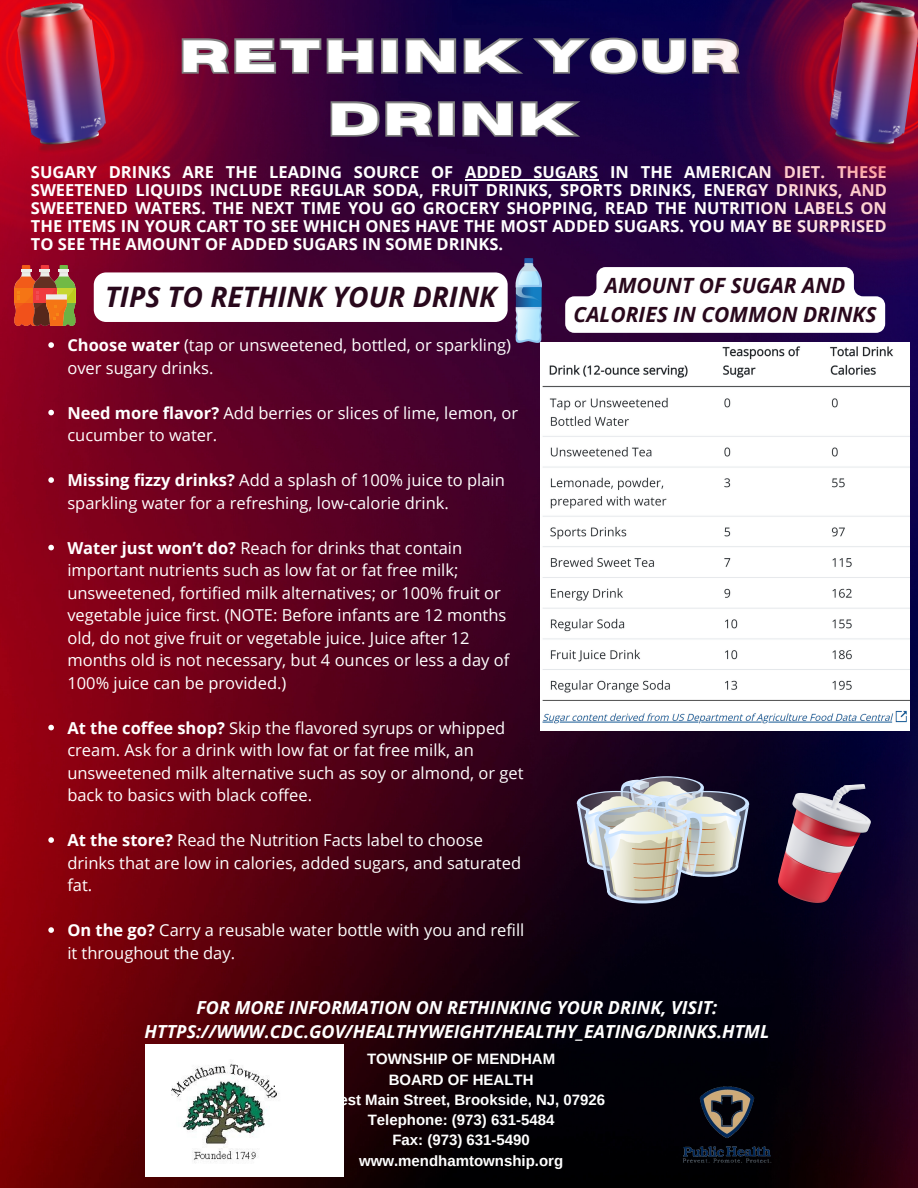
<style>
.page{position:relative;width:918px;height:1188px;background:#fff}
.page>*{position:absolute;margin:0;border:0;box-sizing:border-box;transform-origin:0 0}
.t1{font:700 45px/63px "Horizon";letter-spacing:.095em;color:#fff;text-align:center}
.t2{font:italic 700 28.2px "Open Sans";color:#29081c}
.t3{font:italic 700 21px/29.2px "Open Sans";color:#29081c;text-align:center}
.t4{font:italic 700 18px/24.8px "Open Sans";color:#fff;text-align:center}
.t5{font:16.5px/22.5px "Open Sans";color:#fff}
.t6{font:700 16.5px/18px "Open Sans";color:#fff;text-align:justify}
.t7{font:700 15px "Arimo";color:#fff}
.s1{font-weight:700}
</style>
<div class="page">
<img style="left:0;top:0;width:918px;height:1188px">
<img style="left:0;top:0;width:286px;height:281px">
<img style="left:15px;top:0;width:94px;height:157px">
<hr style="left:465px;top:179px;width:133px;height:1px;background:#fff">
<svg style="left:15px;top:265px;width:60px;height:61px;background:#bb6838"></svg>
<img style="left:511px;top:258px;width:31px;height:85px">
<svg style="left:180px;top:36px;width:483px;height:41px;background:#442b54"></svg>
<svg style="left:329px;top:99px;width:258px;height:41px;background:#402b53"></svg>
<img style="left:663px;top:0;width:255px;height:308px">
<img style="left:826px;top:0;width:92px;height:157px">
<img style="left:668px;top:1086px;width:117px;height:77px">
<img style="left:541px;top:342px;width:369px;height:388px">
<svg style="left:577px;top:776px;width:172px;height:127px;background:#959496"></svg>
<img style="left:778px;top:785px;width:93px;height:118px">
<svg style="left:94px;top:272px;width:414px;height:50px"></svg>
<svg style="left:48px;top:342px;width:6px;height:6px"></svg>
<svg style="left:48px;top:410px;width:6px;height:5px"></svg>
<svg style="left:48px;top:477px;width:6px;height:6px"></svg>
<svg style="left:48px;top:545px;width:6px;height:5px"></svg>
<svg style="left:48px;top:725px;width:6px;height:5px"></svg>
<svg style="left:48px;top:837px;width:6px;height:6px"></svg>
<svg style="left:48px;top:927px;width:6px;height:6px"></svg>
<svg style="left:565px;top:267px;width:320px;height:66px"></svg>
<img style="left:146px;top:1045px;width:198px;height:132px">
<p class="t1" style="left:180px;top:26px;width:560px">RETHINK YOUR<br>DRINK</p>
<p class="t6" style="left:31px;top:163px;width:858px">SUGARY DRINKS ARE THE LEADING SOURCE OF ADDED SUGARS IN THE AMERICAN DIET. THESE SWEETENED LIQUIDS INCLUDE REGULAR SODA, FRUIT DRINKS, SPORTS DRINKS, ENERGY DRINKS, AND SWEETENED WATERS. THE NEXT TIME YOU GO GROCERY SHOPPING, READ THE NUTRITION LABELS ON THE ITEMS IN YOUR CART TO SEE WHICH ONES HAVE THE MOST ADDED SUGARS. YOU MAY BE SURPRISED TO SEE THE AMOUNT OF ADDED SUGARS IN SOME DRINKS.</p>
<p class="t3" style="left:574px;top:270px;width:305px">AMOUNT OF SUGAR AND<br>CALORIES IN COMMON DRINKS</p>
<p class="t2" style="left:105px;top:277px;width:393px">TIPS TO RETHINK YOUR DRINK</p>
<p class="t5" style="left:67px;top:334px;width:445px"><span class="s1">Choose water</span> (tap or unsweetened, bottled, or sparkling) over sugary drinks.</p>
<p class="t5" style="left:67px;top:401px;width:452px"><span class="s1">Need more flavor?</span> Add berries or slices of lime, lemon, or cucumber to water.</p>
<p class="t5" style="left:67px;top:469px;width:439px"><span class="s1">Missing fizzy drinks?</span> Add a splash of 100% juice to plain sparkling water for a refreshing, low-calorie drink.</p>
<p class="t5" style="left:67px;top:536px;width:444px"><span class="s1">Water just won’t do?</span> Reach for drinks that contain important nutrients such as low fat or fat free milk; unsweetened, fortified milk alternatives; or 100% fruit or vegetable juice first. (NOTE: Before infants are 12 months old, do not give fruit or vegetable juice. Juice after 12 months old is not necessary, but 4 ounces or less a day of 100% juice can be provided.)</p>
<p class="t5" style="left:67px;top:716px;width:458px"><span class="s1">At the coffee shop?</span> Skip the flavored syrups or whipped cream. Ask for a drink with low fat or fat free milk, an unsweetened milk alternative such as soy or almond, or get back to basics with black coffee.</p>
<p class="t5" style="left:67px;top:829px;width:455px"><span class="s1">At the store?</span> Read the Nutrition Facts label to choose drinks that are low in calories, added sugars, and saturated fat.</p>
<p class="t5" style="left:67px;top:919px;width:459px"><span class="s1">On the go?</span> Carry a reusable water bottle with you and refill it throughout the day.</p>
<p class="t4" style="left:145px;top:994px;width:626px">FOR MORE INFORMATION ON RETHINKING YOUR DRINK, VISIT:<br>HTTPS://WWW.CDC.GOV/HEALTHYWEIGHT/HEALTHY_EATING/DRINKS.HTML</p>
<p class="t7" style="left:367px;top:1051px;width:190px">TOWNSHIP OF MENDHAM</p>
<p class="t7" style="left:389px;top:1071px;width:146px">BOARD OF HEALTH</p>
<p class="t7" style="left:313px;top:1091px;width:294px">2 West Main Street, Brookside, NJ, 07926</p>
<p class="t7" style="left:368px;top:1112px;width:188px">Telephone: (973) 631-5484</p>
<p class="t7" style="left:392px;top:1132px;width:139px">Fax: (973) 631-5490</p>
<p class="t7" style="left:359px;top:1152px;width:206px">www.mendhamtownship.org</p>
</div>
